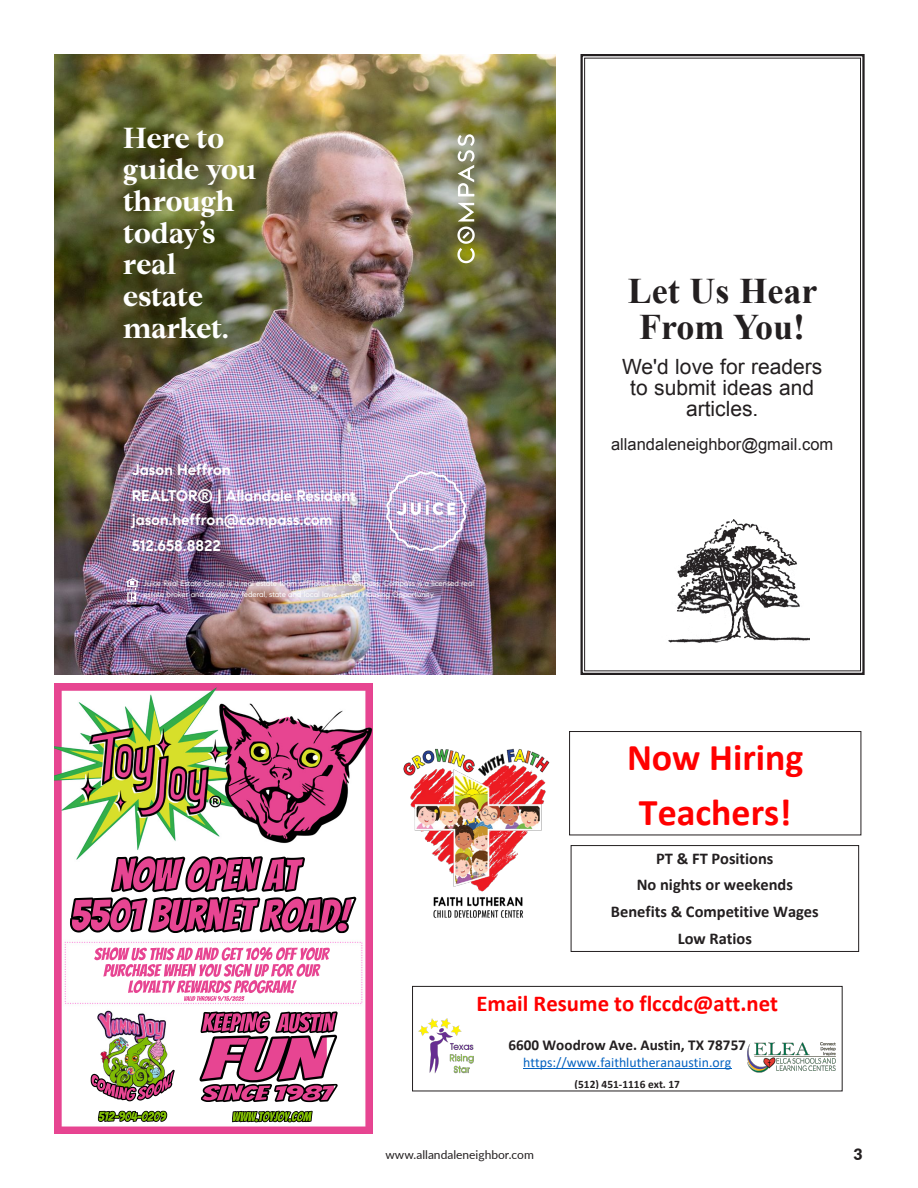
<style>
.page{position:relative;width:918px;height:1188px;background:#fff}
.page>*{position:absolute;margin:0;border:0;box-sizing:border-box;transform-origin:0 0}
.t1{font:700 37.95px/54.9px "Calibri";color:#f00;text-align:center}
.Heading{font:700 36px/36px "Times New Roman";color:#231f20;text-align:center}
.t2{font:700 28.8px/31.7px "Compass Serif";letter-spacing:-.01em;color:#fff}
.t3{font:700 22.8px "Calibri";color:#f00}
.Heading-2{font:21px/21px "Arial";color:#231f20;text-align:center}
.t4{font:700 16.5px/26.7px "Calibri";color:#231f20;text-align:center}
.Heading-3{font:16.5px "Arial";color:#231f20}
.t5{font:900 15.75px "Lato";color:#231f20}
.t6{font:700 15.3px/26px "Compass Sans";color:#fff}
.t7{font:700 15.15px "Calibri";color:#231f20}
.t8{font:13.8px "Calibri";color:#0563c1}
.t9{font:12px "Lato";color:#231f20}
.t10{font:700 11.4px "Calibri";color:#231f20}
.t11{font:7.65px/11.6px "Compass Sans";color:#fff}
</style>
<div class="page">
<svg style="left:580px;top:54px;width:285px;height:621px"></svg>
<svg style="left:584px;top:57px;width:277px;height:615px"></svg>
<img style="left:662px;top:513px;width:148px;height:135px">
<img style="left:54px;top:54px;width:501px;height:621px">
<img style="left:385px;top:470px;width:81px;height:81px">
<svg style="left:457px;top:203px;width:18px;height:60px"></svg>
<svg style="left:458px;top:134px;width:17px;height:62px"></svg>
<svg style="left:127px;top:578px;width:12px;height:27px"></svg>
<img style="left:403px;top:748px;width:147px;height:170px">
<div style="left:569px;top:731px;width:292px;height:104px;border:1px solid #231f20"></div>
<div style="left:412px;top:986px;width:430px;height:105px;border:1px solid #231f20"></div>
<hr style="left:523px;top:1068px;width:208px;height:1px;background:#0563c1">
<img style="left:418px;top:1019px;width:56px;height:55px">
<img style="left:747px;top:1042px;width:89px;height:31px">
<div style="left:571px;top:845px;width:288px;height:107px;border:1px solid #231f20"></div>
<img style="left:54px;top:684px;width:318px;height:450px">
<img style="left:185px;top:856px;width:78px;height:36px">
<img style="left:275px;top:1011px;width:61px;height:22px">
<img style="left:199px;top:1035px;width:136px;height:48px">
<img style="left:201px;top:1084px;width:71px;height:18px">
<img style="left:233px;top:1111px;width:46px;height:8px">
<img style="left:98px;top:1111px;width:64px;height:11px">
<img style="left:137px;top:1070px;width:36px;height:31px">
<img style="left:92px;top:1071px;width:81px;height:21px">
<p class="t2" style="left:123px;top:121px;width:135px">Here to guide you through today’s real estate market.</p>
<p class="t6" style="left:132px;top:456px;width:226px">Jason Heffron<br>REALTOR® | Allandale Resident</p>
<p class="t6" style="left:132px;top:507px;width:202px">jason.heffron@compass.com<br>512.658.8822</p>
<p class="t11" style="left:143px;top:577px;width:332px">Juice Real Estate Group is a real estate team affiliated with Compass. Compass is a licensed real estate broker and abides by federal, state and local laws. Equal Housing Opportunity.</p>
<p class="Heading" style="left:628px;top:272px;width:191px">Let Us Hear<br>From You!</p>
<p class="Heading-2" style="left:622px;top:356px;width:202px">We'd love for readers to submit ideas and</p>
<p class="Heading-2" style="left:686px;top:398px;width:74px">articles.</p>
<p class="Heading-3" style="left:611px;top:434px;width:224px">allandaleneighbor@gmail.com</p>
<p class="t1" style="left:627px;top:730px;width:178px">Now Hiring<br>Teachers!</p>
<p class="t4" style="left:611px;top:845px;width:209px">PT &amp; FT Positions<br>No nights or weekends<br>Benefits &amp; Competitive Wages<br>Low Ratios</p>
<p class="t3" style="left:477px;top:987px;width:303px">Email Resume to flccdc@att.net</p>
<p class="t7" style="left:508px;top:1034px;width:239px">6600 Woodrow Ave. Austin, TX 78757</p>
<p class="t8" style="left:523px;top:1053px;width:209px">https://www.faithlutheranaustin.org</p>
<p class="t10" style="left:575px;top:1076px;width:107px">(512) 451-1116 ext. 17</p>
<h3 class="t9" style="left:386px;top:1147px;width:150px">www.allandaleneighbor.com</h3>
<h3 class="t5" style="left:853px;top:1142px;width:11px">3</h3>
</div>
